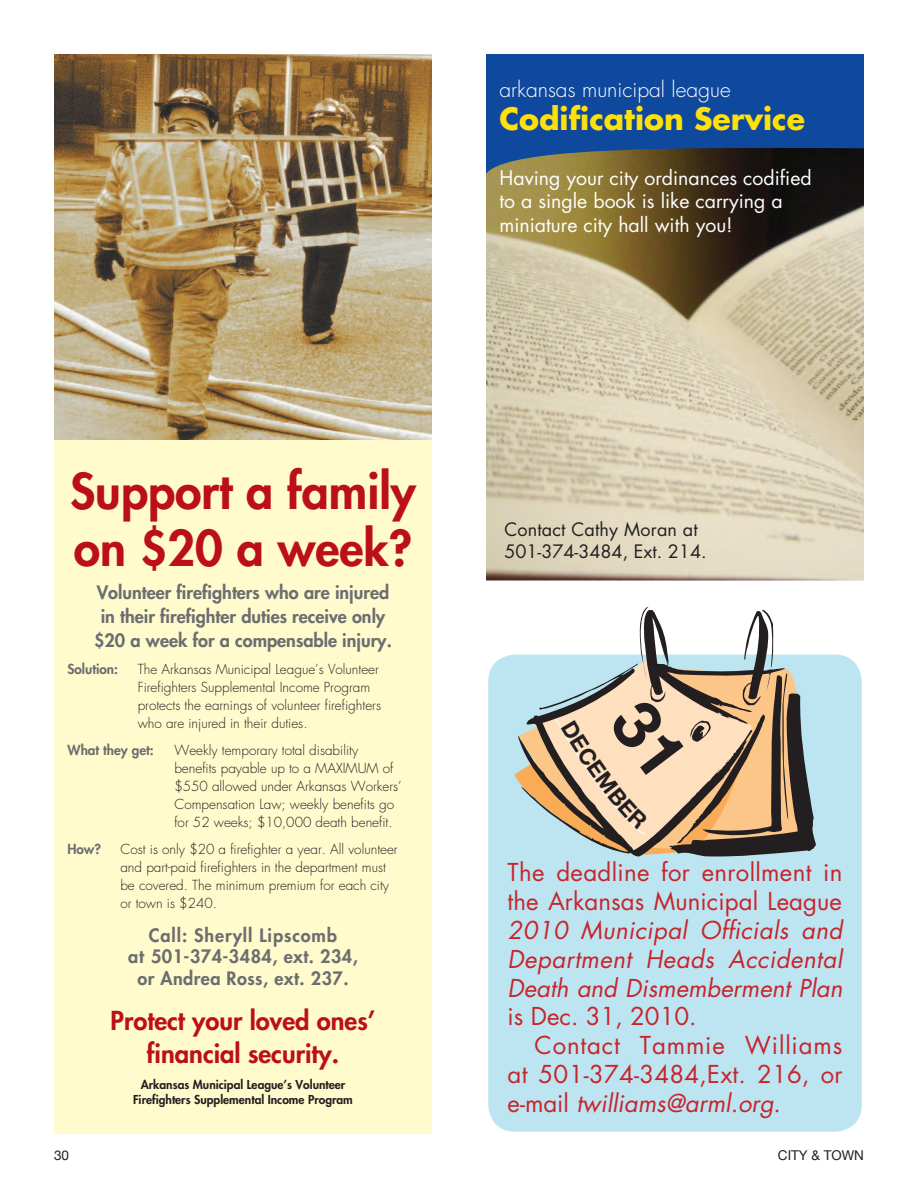
<style>
.page{position:relative;width:918px;height:1188px;background:#fff}
.page>*{position:absolute;margin:0;border:0;box-sizing:border-box;transform-origin:0 0}
.t1{font:800 48px/57px "Futura";color:#bb1018}
.t2{font:700 30px "Futura";color:#ffe10a}
.t3{font:800 25.5px/33px "Futura";color:#bb1018;text-align:center}
.t4{font:italic 24px/28.8px "Futura";color:#c8242b;text-align:justify}
.t5{font:24px/28.8px "Futura";letter-spacing:.035em;color:#c8242b;text-align:justify}
.t6{font:300 21px "Futura";color:#fff}
.t7{font:19.5px/23.4px "Futura";color:#fff}
.t8{font:800 18px/24px "Futura";color:#6c6d70;text-align:center}
.t9{font:800 18px/21.6px "Futura";letter-spacing:.025em;color:#6c6d70;text-align:center}
.t10{font:18px/21.6px "Futura";letter-spacing:.01em;color:#231f20}
.t11{font:300 13.5px/18px "Futura";color:#231f20}
.t12{font:800 13.5px "Futura";color:#6c6d70}
.t13{font:13.5px "Helvetica Neue";color:#231f20}
.t14{font:800 12px/14.4px "Futura";color:#231f20;text-align:center}
.s1{font-style:normal}
.s2{font-style:italic}
</style>
<div class="page">
<div style="left:486px;top:54px;width:378px;height:155px;background:#0f499d"></div>
<img style="left:486px;top:148px;width:378px;height:432px">
<img style="left:54px;top:54px;width:378px;height:386px">
<div style="left:54px;top:440px;width:378px;height:694px;background:#fffbcc"></div>
<div style="left:488px;top:655px;width:374px;height:477px;background:#bce5f1;border-radius:27px"></div>
<svg style="left:515px;top:607px;width:301px;height:250px"></svg>
<p class="t6" style="left:500px;top:76px;width:233px">arkansas municipal league</p>
<p class="t2" style="left:500px;top:98px;width:307px">Codification Service</p>
<p class="t7" style="left:500px;top:166px;width:314px">Having your city ordinances codified to a single book is like carrying a miniature city hall with you!</p>
<p class="t1" style="left:70px;top:462px;width:347px">Support a family on $20 a week?</p>
<p class="t8" style="left:94px;top:580px;width:299px">Volunteer firefighters who are injured in their firefighter duties receive only $20 a week for a compensable injury.</p>
<p class="t12" style="left:68px;top:660px;width:52px">Solution:</p>
<p class="t11" style="left:138px;top:660px;width:245px">The Arkansas Municipal League’s Volunteer Firefighters Supplemental Income Program protects the earnings of volunteer firefighters who are injured in their duties.</p>
<p class="t12" style="left:67px;top:741px;width:88px">What they get:</p>
<p class="t11" style="left:174px;top:741px;width:229px">Weekly temporary total disability benefits payable up to a MAXIMUM of $550 allowed under Arkansas Workers’ Compensation Law; weekly benefits go for 52 weeks; $10,000 death benefit.</p>
<p class="t12" style="left:68px;top:840px;width:35px">How?</p>
<p class="t11" style="left:120px;top:840px;width:279px">Cost is only $20 a firefighter a year. All volunteer and part-paid firefighters in the department must be covered. The minimum premium for each city or town is $240.</p>
<p class="t9" style="left:128px;top:924px;width:231px">Call: Sheryll Lipscomb<br>at 501-374-3484, ext. 234, or Andrea Ross, ext. 237.</p>
<p class="t3" style="left:111px;top:1003px;width:266px">Protect your loved ones’ financial security.</p>
<p class="t14" style="left:133px;top:1077px;width:221px">Arkansas Municipal League’s Volunteer<br>Firefighters Supplemental Income Program</p>
<p class="t10" style="left:504px;top:519px;width:204px">Contact Cathy Moran at<br>501-374-3484, Ext. 214.</p>
<p class="t4" style="left:508px;top:858px;width:336px"><span class="s1">The deadline for enrollment in the Arkansas Municipal League </span>2010 Municipal Officials and Department Heads Accidental Death and Dismemberment Plan <span class="s1">is Dec. 31, 2010.</span></p>
<p class="t5" style="left:508px;top:1031px;width:336px;text-indent:27px">Contact Tammie Williams at 501-374-3484,Ext. 216, or e-mail <span class="s2">twilliams@arml.org</span>.</p>
<p class="t13" style="left:54px;top:1148px;width:17px">30</p>
<p class="t13" style="left:778px;top:1148px;width:88px">CITY &amp; TOWN</p>
</div>
